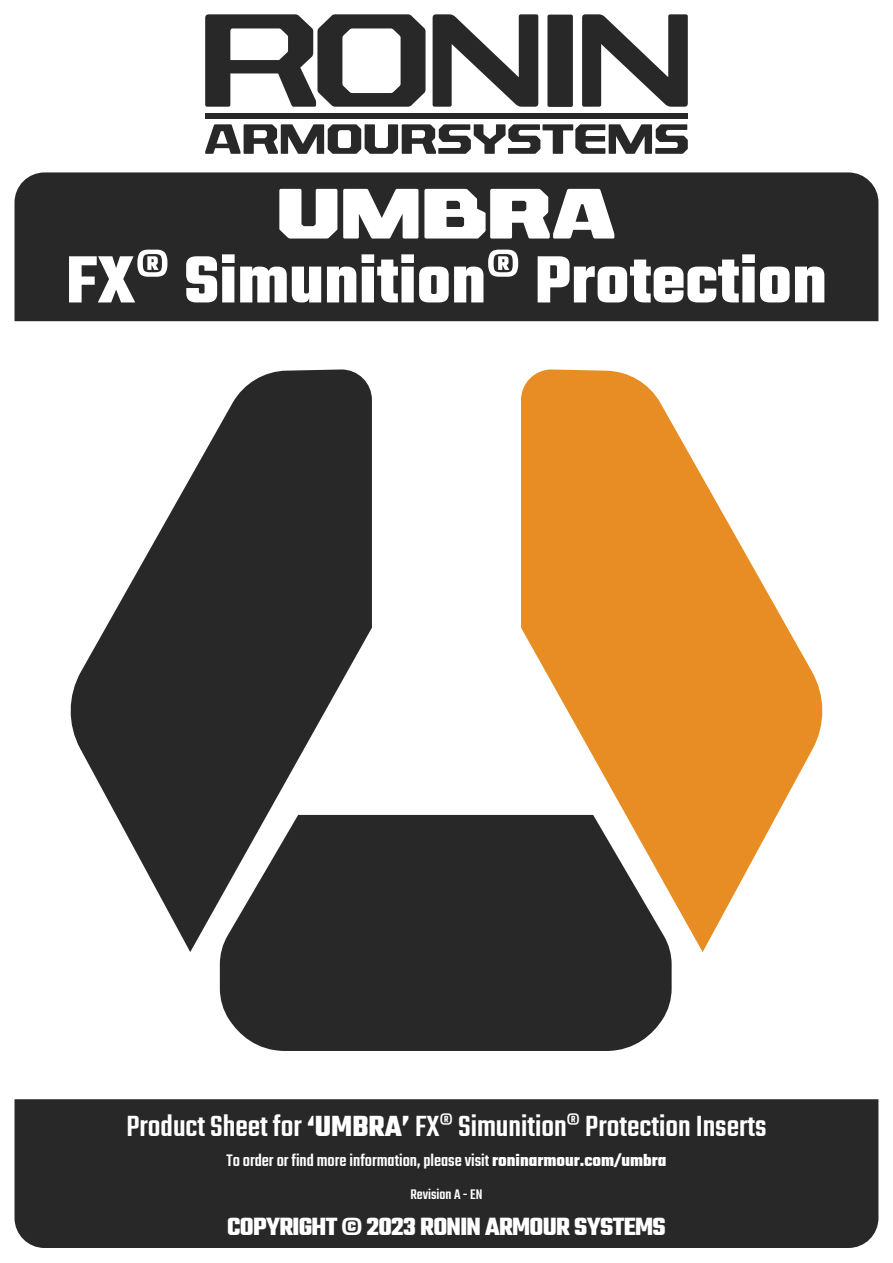
<style>
.page{position:relative;width:893px;height:1263px;background:#fff}
.page>*{position:absolute;margin:0;border:0;box-sizing:border-box;transform-origin:0 0}
.t1{font:700 71.85px "Teko";color:#fff}
.t2{font:71.85px "Rexlia Hv";color:#fff}
.t3{font:500 31.5px "Teko";color:#fff}
.t4{font:700 27px "Teko";letter-spacing:-.025em;color:#fff}
.t5{font:500 18px "Teko";color:#fff}
.t6{font:500 15px "Teko";color:#fff}
.s1{font-weight:700}
</style>
<div class="page">
<div style="left:15px;top:1099px;width:863px;height:149px;background:#282828"></div>
<div style="left:15px;top:172px;width:863px;height:149px;background:#282828"></div>
<hr style="left:226px;top:117px;width:441px;height:2px;background:#404040">
<svg style="left:205px;top:14px;width:221px;height:93px"></svg>
<svg style="left:433px;top:14px;width:105px;height:93px"></svg>
<div style="left:547px;top:15px;width:26px;height:92px;background:#282828;border-radius:2px"></div>
<svg style="left:582px;top:14px;width:106px;height:93px"></svg>
<div style="left:205px;top:113px;width:483px;height:5px;background:#282828"></div>
<svg style="left:205px;top:124px;width:483px;height:30px"></svg>
<svg style="left:70px;top:369px;width:302px;height:583px;fill:#282828"></svg>
<svg style="left:521px;top:369px;width:302px;height:583px;fill:#e78d24"></svg>
<svg style="left:220px;top:815px;width:452px;height:236px;background:#3c3a38"></svg>
<h1 class="t2" style="left:277px;top:170px;width:341px">UMBRA</h1>
<h1 class="t1" style="left:66px;top:234px;width:762px">FX® Simunition® Protection</h1>
<h2 class="t3" style="left:126px;top:1108px;width:641px">Product Sheet for <span class="s1">‘UMBRA’</span> FX® Simunition® Protection Inserts</h2>
<p class="t5" style="left:226px;top:1150px;width:442px">To order or find more information, please visit <span class="s1">roninarmour.com/umbra</span></p>
<p class="t6" style="left:410px;top:1186px;width:73px">Revision A - EN</p>
<h3 class="t4" style="left:227px;top:1209px;width:440px">COPYRIGHT © 2023 RONIN ARMOUR SYSTEMS</h3>
</div>
